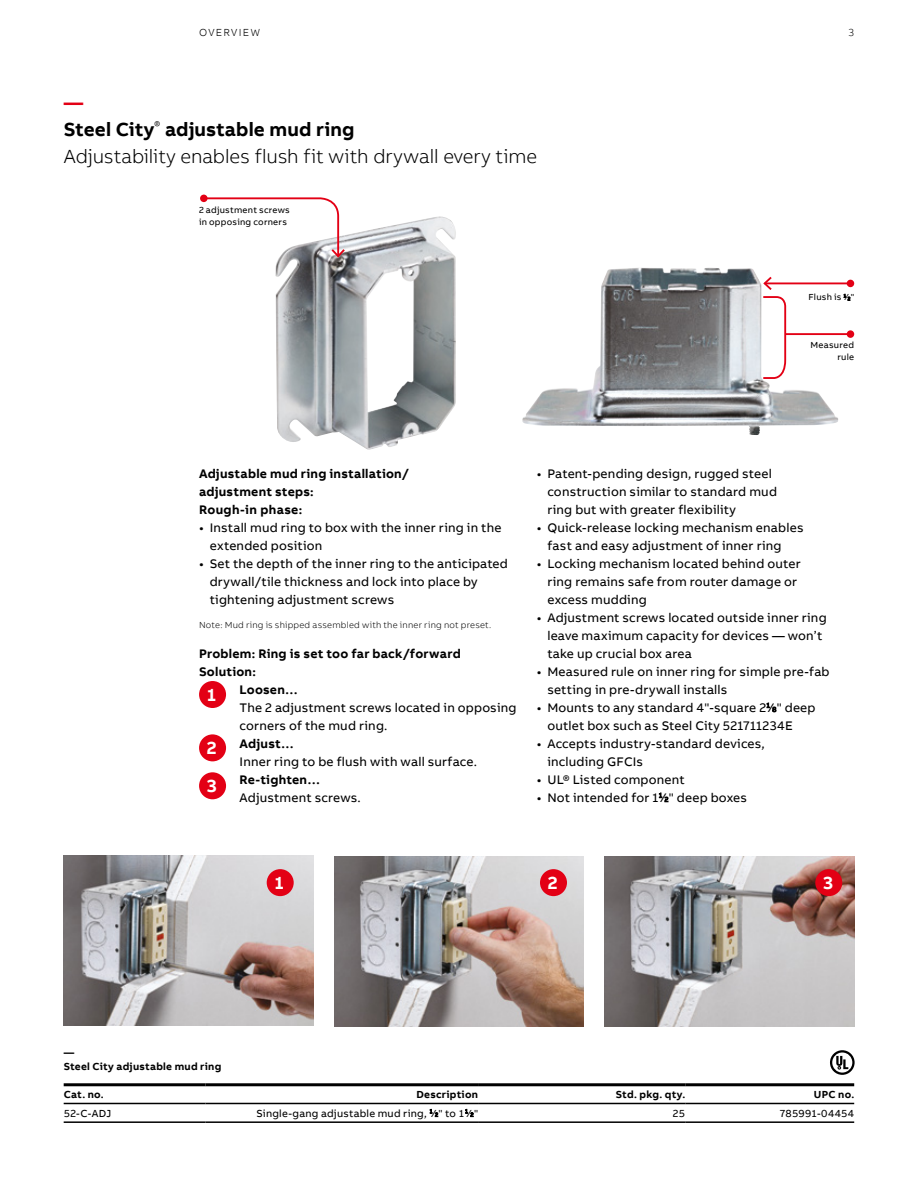
<style>
.page{position:relative;width:918px;height:1188px;background:#fff}
.page>*{position:absolute;margin:0;border:0;box-sizing:border-box;transform-origin:0 0}
.t1{font:300 19.5px/27px "AB Bvoice";letter-spacing:-.005em;color:#000}
.t2{font:700 18px "AB Bvoice";color:#fff}
.t3{font:12.75px/18px "AB Bvoice";letter-spacing:.015em;color:#000}
.t4{font:700 12.75px/18px "AB Bvoice";letter-spacing:.02em;color:#000}
.t5{font:700 10.5px/13.5px "AB Bvoice";letter-spacing:.025em;color:#000}
.t6{font:10.5px "AB Bvoice";letter-spacing:.02em;color:#000}
.t7{font:300 10.5px "AB Bvoice";letter-spacing:.13em;color:#000}
.t8{font:9px/12px "AB Bvoice";letter-spacing:.025em;color:#000}
.t9{font:300 9px "AB Bvoice";letter-spacing:.025em;color:#000}
.s1{font-weight:700;color:#e30015}
.s2{font-weight:700}
.s3{font-size:4.95px}
.s4{font-size:7.05px}
.s5{font-size:5.7px}
</style>
<div class="page">
<div style="left:199px;top:681px;width:27px;height:27px;background:#e30015;border-radius:50%"></div>
<div style="left:199px;top:734px;width:27px;height:27px;background:#e30015;border-radius:50%"></div>
<div style="left:199px;top:772px;width:27px;height:27px;background:#e30015;border-radius:50%"></div>
<svg style="left:767px;top:703px;width:9px;height:9px"></svg>
<svg style="left:659px;top:793px;width:9px;height:9px"></svg>
<img style="left:64px;top:856px;width:249px;height:169px">
<img style="left:334px;top:857px;width:250px;height:170px">
<img style="left:605px;top:857px;width:249px;height:170px">
<img style="left:276px;top:217px;width:180px;height:233px">
<img style="left:522px;top:268px;width:316px;height:167px">
<svg style="left:844px;top:294px;width:6px;height:7px"></svg>
<div style="left:200px;top:195px;width:8px;height:7px;background:#e30015;border-radius:50%"></div>
<svg style="left:202px;top:196px;width:145px;height:63px"></svg>
<hr style="left:785px;top:333px;width:65px;height:2px;background:#e30015">
<div style="left:847px;top:330px;width:7px;height:8px;background:#e30015;border-radius:50%"></div>
<hr style="left:765px;top:282px;width:85px;height:2px;background:#e30015">
<div style="left:847px;top:280px;width:7px;height:7px;background:#e30015;border-radius:50%"></div>
<svg style="left:761px;top:275px;width:26px;height:105px"></svg>
<hr style="left:64px;top:1083px;width:141px;height:3px;background:#000">
<hr style="left:205px;top:1083px;width:273px;height:3px;background:#000">
<hr style="left:478px;top:1083px;width:207px;height:3px;background:#000">
<hr style="left:685px;top:1083px;width:169px;height:3px;background:#000">
<hr style="left:64px;top:1103px;width:141px;height:1px;background:#000">
<hr style="left:205px;top:1103px;width:273px;height:1px;background:#000">
<hr style="left:478px;top:1103px;width:207px;height:1px;background:#000">
<hr style="left:685px;top:1103px;width:169px;height:1px;background:#000">
<hr style="left:64px;top:1121px;width:141px;height:2px;background:#000">
<hr style="left:205px;top:1121px;width:273px;height:2px;background:#000">
<hr style="left:478px;top:1121px;width:207px;height:2px;background:#000">
<hr style="left:685px;top:1121px;width:169px;height:2px;background:#000">
<svg style="left:430px;top:1109px;width:8px;height:8px"></svg>
<svg style="left:465px;top:1109px;width:8px;height:8px"></svg>
<svg style="left:830px;top:1050px;width:25px;height:25px"></svg>
<div style="left:267px;top:869px;width:27px;height:27px;background:#e30015;border-radius:50%"></div>
<div style="left:540px;top:869px;width:27px;height:27px;background:#e30015;border-radius:50%"></div>
<div style="left:815px;top:869px;width:27px;height:27px;background:#e30015;border-radius:50%"></div>
<p class="t7" style="left:199px;top:26px;width:62px">OVERVIEW</p>
<p class="t7" style="left:849px;top:26px;width:7px">3</p>
<h1 class="t1" style="left:64px;top:89px;width:475px"><span class="s1">—<br></span><span class="s2">Steel City</span><sup>®</sup> <span class="s2">adjustable mud ring<br></span>Adjustability enables flush fit with drywall every time</h1>
<p class="t8" style="left:199px;top:204px;width:92px">2 adjustment screws in opposing corners</p>
<p class="t8" style="left:808px;top:291px;width:47px">Flush is <sup>1</sup>⁄<span class="s3">2</span>"</p>
<p class="t8" style="left:811px;top:339px;width:45px;text-align:right">Measured rule</p>
<p class="t4" style="left:199px;top:464px;width:211px">Adjustable mud ring installation/ adjustment steps:<br>Rough-in phase:</p>
<p class="t3" style="left:210px;top:519px;width:293px;text-indent:-11px">• Install mud ring to box with the inner ring in the extended position</p>
<p class="t3" style="left:210px;top:555px;width:300px;text-indent:-11px">• Set the depth of the inner ring to the anticipated drywall/tile thickness and lock into place by tightening adjustment screws</p>
<p class="t9" style="left:199px;top:619px;width:294px">Note: Mud ring is shipped assembled with the inner ring not preset.</p>
<p class="t4" style="left:199px;top:644px;width:263px">Problem: Ring is set too far back/forward<br>Solution:</p>
<h2 class="t2" style="left:207px;top:683px;width:11px">1</h2>
<p class="t4" style="left:240px;top:680px;width:60px">Loosen…</p>
<p class="t3" style="left:240px;top:699px;width:278px">The 2 adjustment screws located in opposing corners of the mud ring.</p>
<h2 class="t2" style="left:207px;top:737px;width:11px">2</h2>
<p class="t4" style="left:240px;top:734px;width:56px">Adjust…</p>
<p class="t3" style="left:240px;top:753px;width:239px">Inner ring to be flush with wall surface.</p>
<h2 class="t2" style="left:207px;top:775px;width:11px">3</h2>
<p class="t4" style="left:240px;top:770px;width:82px">Re-tighten…</p>
<p class="t3" style="left:240px;top:789px;width:123px">Adjustment screws.</p>
<p class="t3" style="left:547px;top:465px;width:231px;text-indent:-11px">• Patent-pending design, rugged steel construction similar to standard mud ring but with greater flexibility</p>
<p class="t3" style="left:547px;top:519px;width:258px;text-indent:-11px">• Quick-release locking mechanism enables fast and easy adjustment of inner ring</p>
<p class="t3" style="left:547px;top:555px;width:255px;text-indent:-11px">• Locking mechanism located behind outer ring remains safe from router damage or excess mudding</p>
<p class="t3" style="left:547px;top:609px;width:281px;text-indent:-11px">• Adjustment screws located outside inner ring leave maximum capacity for devices — won’t take up crucial box area</p>
<p class="t3" style="left:547px;top:663px;width:284px;text-indent:-11px">• Measured rule on inner ring for simple pre-fab setting in pre-drywall installs</p>
<p class="t3" style="left:547px;top:699px;width:270px;text-indent:-11px">• Mounts to any standard 4"-square 2<sup>1</sup>⁄<span class="s4">8</span>" deep outlet box such as Steel City 521711234E</p>
<p class="t3" style="left:547px;top:735px;width:219px;text-indent:-11px">• Accepts industry-standard devices, including GFCIs</p>
<p class="t3" style="left:537px;top:771px;width:150px">• UL® Listed component</p>
<p class="t3" style="left:537px;top:789px;width:212px">• Not intended for 1<sup>1</sup>⁄<span class="s4">2</span>" deep boxes</p>
<h2 class="t2" style="left:275px;top:872px;width:11px">1</h2>
<h2 class="t2" style="left:548px;top:872px;width:11px">2</h2>
<h2 class="t2" style="left:823px;top:872px;width:11px">3</h2>
<p class="t5" style="left:64px;top:1046px;width:159px">—<br>Steel City adjustable mud ring</p>
<p class="t5" style="left:64px;top:1088px;width:42px">Cat. no.</p>
<p class="t5" style="left:416px;top:1088px;width:63px">Description</p>
<p class="t5" style="left:616px;top:1088px;width:71px">Std. pkg. qty.</p>
<p class="t5" style="left:814px;top:1088px;width:42px">UPC no.</p>
<p class="t6" style="left:64px;top:1107px;width:49px">52-C-ADJ</p>
<p class="t6" style="left:257px;top:1107px;width:223px">Single-gang adjustable mud ring, <sup>1</sup>⁄<span class="s5">2</span>" to 1<sup>1</sup>⁄<span class="s5">2</span>"</p>
<p class="t6" style="left:673px;top:1107px;width:14px">25</p>
<p class="t6" style="left:779px;top:1107px;width:76px">785991-04454</p>
</div>
